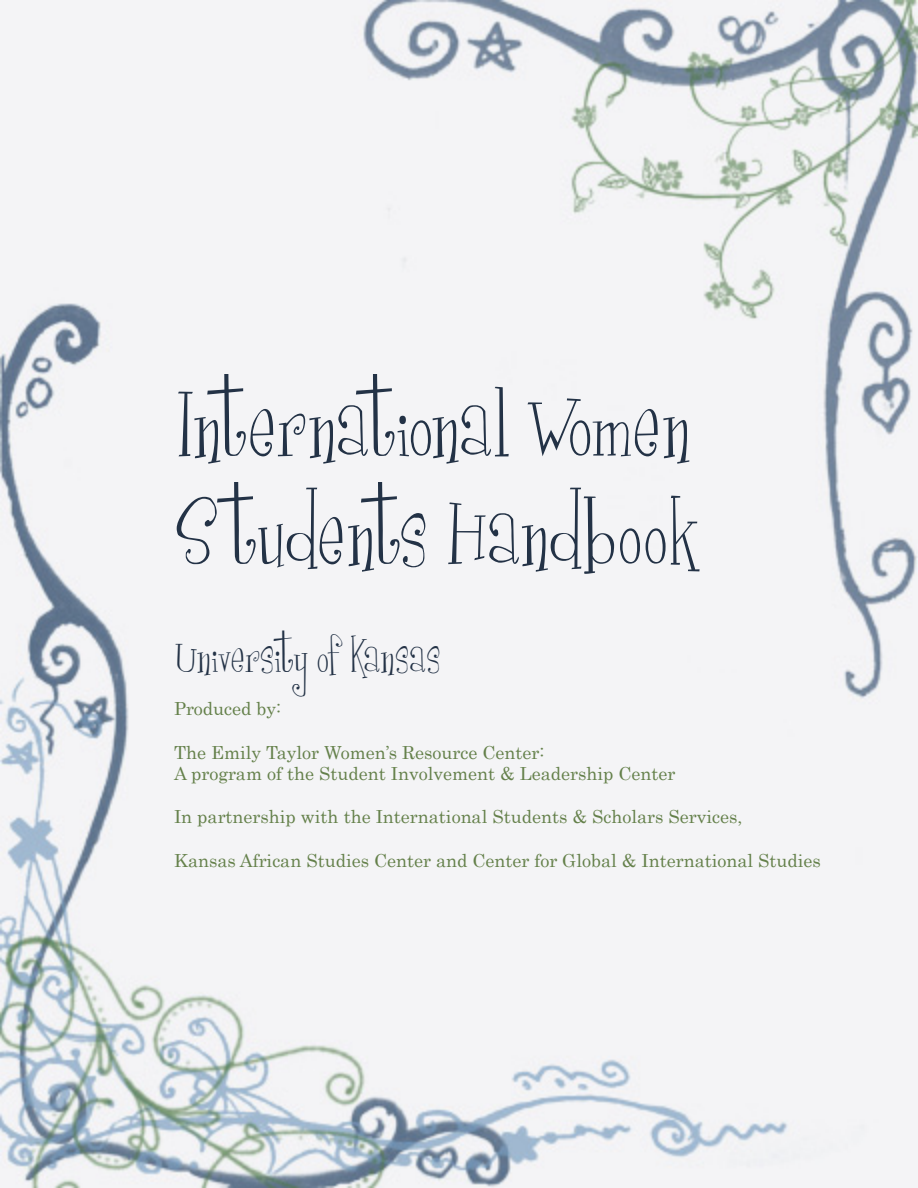
<style>
.page{position:relative;width:918px;height:1188px;background:#fff}
.page>*{position:absolute;margin:0;border:0;box-sizing:border-box;transform-origin:0 0}
.t1{font:90px/108px "Girlsare Weird";color:#233246}
.t2{font:45px "Girlsare Weird";color:#233246}
.t3{font:18px/21.6px "Century";color:#64804a}
</style>
<div class="page">
<img style="left:0;top:0;width:918px;height:1188px">
<h1 class="t1" style="left:176px;top:371px;width:524px">International Women<br>Students Handbook</h1>
<h2 class="t2" style="left:176px;top:631px;width:267px">University of Kansas</h2>
<p class="t3" style="left:174px;top:698px;width:109px">Produced by:</p>
<p class="t3" style="left:174px;top:741px;width:503px">The Emily Taylor Women’s Resource Center:<br>A program of the Student Involvement &amp; Leadership Center</p>
<p class="t3" style="left:174px;top:806px;width:570px">In partnership with the International Students &amp; Scholars Services,</p>
<p class="t3" style="left:174px;top:849px;width:648px">Kansas African Studies Center and Center for Global &amp; International Studies</p>
</div>
